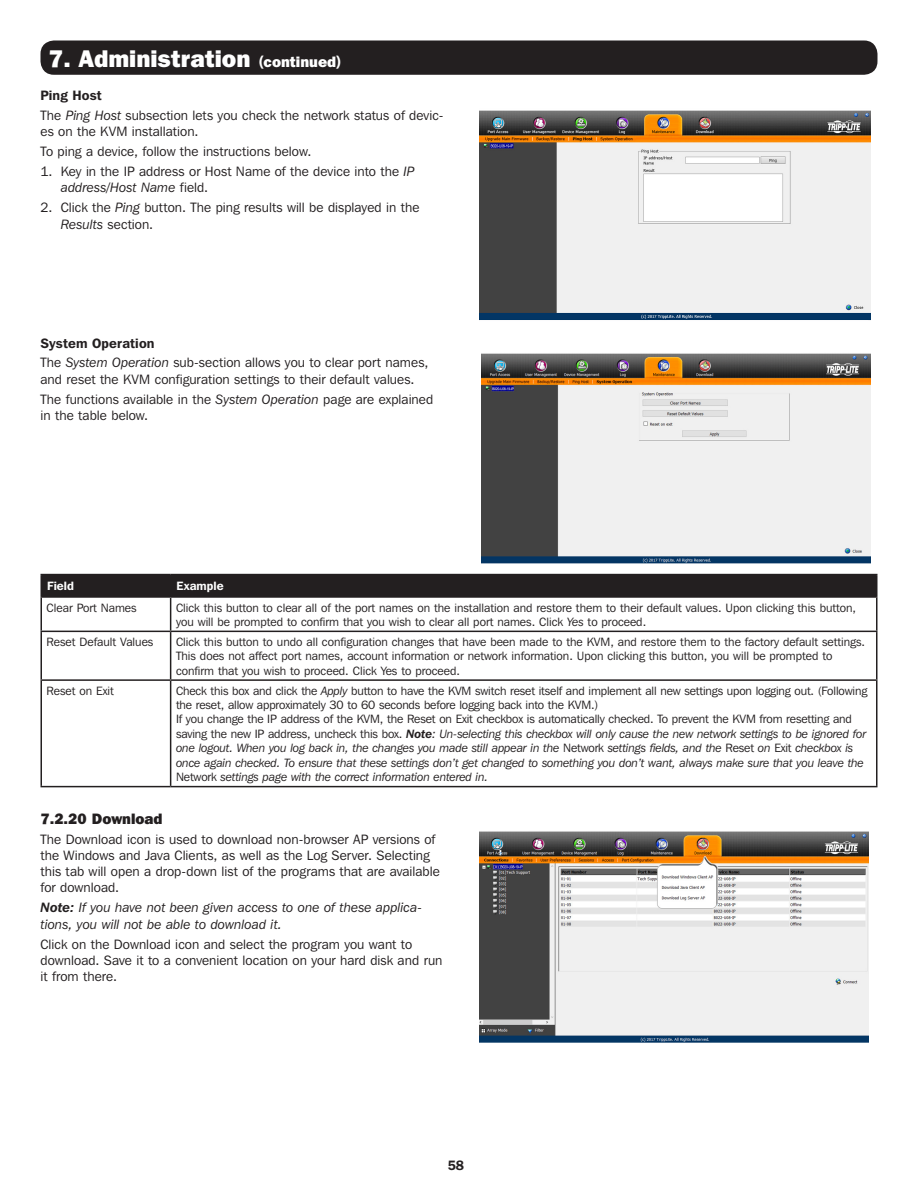
<style>
.page{position:relative;width:918px;height:1188px;background:#fff}
.page>*{position:absolute;margin:0;border:0;box-sizing:border-box;transform-origin:0 0}
.Continued{font:800 24px "Franklin Gothic IT Cby BT";color:#fff}
.t1{font:800 15px "Franklin Gothic IT Cby BT";color:#231f20}
.Bullets{font:13.5px/16.2px "Franklin Gothic IT Cby BT";letter-spacing:.005em;color:#231f20}
.Note{font:italic 13.5px/16.2px "Franklin Gothic IT Cby BT";letter-spacing:.005em;color:#231f20}
.Bullets-2{font:600 13.5px "Franklin Gothic IT Cby BT";letter-spacing:.01em;color:#231f20}
.t2{font:12px/14.4px "Franklin Gothic IT Cby BT";color:#231f20}
.t3{font:italic 12px/14.4px "Franklin Gothic IT Cby BT";letter-spacing:-.01em;color:#231f20}
.t4{font:600 12px "Franklin Gothic IT Cby BT";color:#fff}
.s1{font-size:15px}
.s2{font-style:italic}
.s3{font-style:normal}
.s4{font-weight:600}
</style>
<div class="page">
<div style="left:40px;top:40px;width:838px;height:35px;background:#231f20;border-radius:14px"></div>
<img style="left:479px;top:110px;width:392px;height:210px">
<img style="left:479px;top:831px;width:390px;height:212px">
<img style="left:481px;top:353px;width:390px;height:211px">
<hr style="left:40px;top:598px;width:2px;height:33px;background:#231f20">
<hr style="left:170px;top:598px;width:1px;height:33px;background:#231f20">
<hr style="left:876px;top:598px;width:2px;height:33px;background:#231f20">
<hr style="left:40px;top:631px;width:131px;height:1px;background:#231f20">
<hr style="left:40px;top:632px;width:2px;height:47px;background:#231f20">
<hr style="left:40px;top:679px;width:131px;height:2px;background:#231f20">
<hr style="left:40px;top:681px;width:2px;height:105px;background:#231f20">
<hr style="left:40px;top:786px;width:131px;height:1px;background:#231f20">
<hr style="left:40px;top:574px;width:131px;height:1px;background:#231f20">
<hr style="left:40px;top:575px;width:2px;height:21px;background:#231f20">
<hr style="left:171px;top:574px;width:706px;height:1px;background:#231f20">
<div style="left:41px;top:575px;width:835px;height:21px;background:#231f20"></div>
<hr style="left:876px;top:575px;width:2px;height:21px;background:#231f20">
<hr style="left:171px;top:631px;width:706px;height:1px;background:#231f20">
<hr style="left:170px;top:632px;width:1px;height:47px;background:#231f20">
<hr style="left:876px;top:632px;width:2px;height:47px;background:#231f20">
<hr style="left:171px;top:679px;width:706px;height:2px;background:#231f20">
<hr style="left:170px;top:681px;width:1px;height:105px;background:#231f20">
<hr style="left:876px;top:681px;width:2px;height:105px;background:#231f20">
<hr style="left:40px;top:596px;width:131px;height:2px;background:#231f20">
<hr style="left:171px;top:596px;width:706px;height:2px;background:#231f20">
<hr style="left:171px;top:786px;width:706px;height:1px;background:#231f20">
<p class="Continued" style="left:49px;top:44px;width:294px">7. Administration <span class="s1">(continued)</span></p>
<p class="Bullets-2" style="left:40px;top:87px;width:63px">Ping Host</p>
<p class="Bullets" style="left:40px;top:107px;width:405px">The <span class="s2">Ping Host</span> subsection lets you check the network status of devic&shy;es on the KVM installation.</p>
<p class="Bullets" style="left:40px;top:143px;width:273px">To ping a device, follow the instructions below.</p>
<p class="Bullets" style="left:61px;top:163px;width:355px;text-indent:-20px">1. Key in the IP address or Host Name of the device into the <span class="s2">IP address/Host Name</span> field.</p>
<p class="Bullets" style="left:61px;top:199px;width:360px;text-indent:-20px">2. Click the <span class="s2">Ping</span> button. The ping results will be displayed in the<br><span class="s2">Results</span> section.</p>
<p class="Bullets-2" style="left:40px;top:334px;width:116px">System Operation</p>
<p class="Bullets" style="left:40px;top:354px;width:390px">The <span class="s2">System Operation</span> sub-section allows you to clear port names, and reset the KVM configuration settings to their default values.</p>
<p class="Bullets" style="left:40px;top:391px;width:394px">The functions available in the <span class="s2">System Operation</span> page are explained in the table below.</p>
<p class="t4" style="left:47px;top:578px;width:28px">Field</p>
<p class="t4" style="left:177px;top:578px;width:48px">Example</p>
<p class="t2" style="left:47px;top:600px;width:92px">Clear Port Names</p>
<p class="t2" style="left:176px;top:600px;width:682px">Click this button to clear all of the port names on the installation and restore them to their default values. Upon clicking this button, you will be prompted to confirm that you wish to clear all port names. Click <span class="s2">Yes</span> to proceed.</p>
<p class="t2" style="left:47px;top:634px;width:108px">Reset Default Values</p>
<p class="t2" style="left:176px;top:634px;width:691px">Click this button to undo all configuration changes that have been made to the KVM, and restore them to the factory default settings.<br>This does not affect port names, account information or network information. Upon clicking this button, you will be prompted to confirm that you wish to proceed. Click Yes to proceed.</p>
<p class="t2" style="left:47px;top:683px;width:69px">Reset on Exit</p>
<p class="t2" style="left:176px;top:683px;width:693px">Check this box and click the <span class="s2">Apply</span> button to have the KVM switch reset itself and implement all new settings upon logging out. (Following the reset, allow approximately 30 to 60 seconds before logging back into the KVM.)</p>
<p class="t3" style="left:176px;top:712px;width:692px"><span class="s3">If you change the IP address of the KVM, the Reset on Exit checkbox is automatically checked. To prevent the KVM from resetting and saving the new IP address, uncheck this box.</span> <span class="s4">Note</span>: Un-selecting this checkbox will only cause the new network settings to be ignored for one logout. When you log back in, the changes you made still appear in the <span class="s3">Network</span> settings fields, and the <span class="s3">Reset</span> on <span class="s3">Exit</span> checkbox is once again checked. To ensure that these settings don’t get changed to something you don’t want, always make sure that you leave the <span class="s3">Network</span> settings page with the correct information entered in.</p>
<p class="t1" style="left:40px;top:809px;width:124px">7.2.20 Download</p>
<p class="Bullets" style="left:40px;top:831px;width:401px">The Download icon is used to download non-browser AP versions of the Windows and Java Clients, as well as the Log Server. Selecting this tab will open a drop-down list of the programs that are available for download.</p>
<p class="Note" style="left:40px;top:899px;width:383px"><span class="s4">Note:</span> If you have not been given access to one of these applica&shy;tions, you will not be able to download it.</p>
<p class="Bullets" style="left:40px;top:936px;width:404px">Click on the Download icon and select the program you want to download. Save it to a convenient location on your hard disk and run it from there.</p>
<p class="Bullets-2" style="left:448px;top:1156px;width:18px">58</p>
</div>
